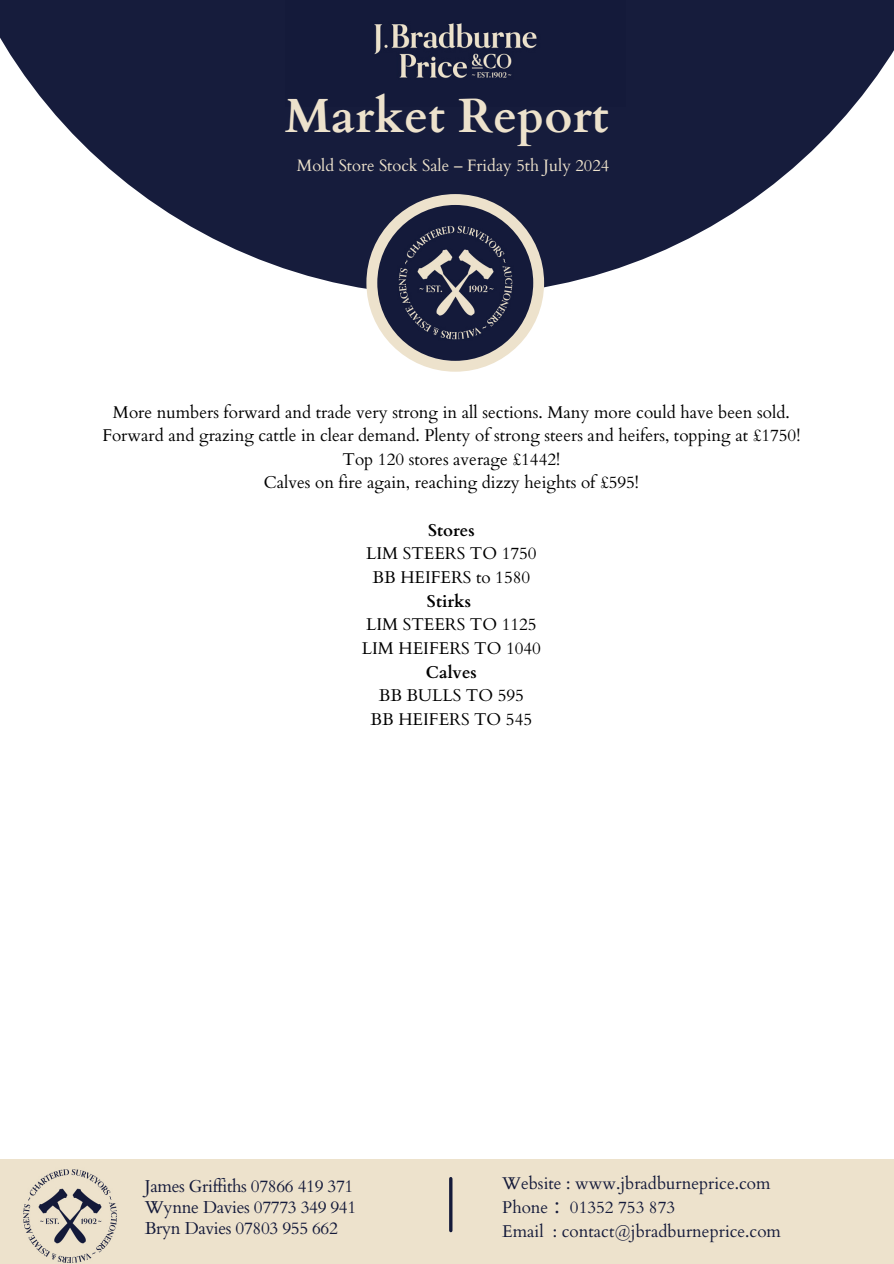
<style>
.page{position:relative;width:894px;height:1264px;background:#fff}
.page>*{position:absolute;margin:0;border:0;box-sizing:border-box;transform-origin:0 0}
.t1{font:700 48px "Cardo";color:#ede2cc}
.t2{font:17.25px "Cardo";letter-spacing:-.02em;color:#141a3a}
.t3{font:17.1px "Cardo";color:#000}
.t4{font:17.1px "Cardo";color:#141a3a}
.t5{font:700 17.1px "Cardo";color:#000}
.t6{font:16.5px "Cardo";color:#ede2cc}
.s1{font-family:"Noto Sans CJ Ksc"}
</style>
<div class="page">
<svg style="left:0;top:0;width:893px;height:295px;fill:#161c3c"></svg>
<svg style="left:366px;top:194px;width:178px;height:178px;background:#e8dec9"></svg>
<img style="left:377px;top:205px;width:156px;height:156px;border-radius:50%">
<div style="left:0;top:1159px;width:893px;height:104px;background:#ede2cc"></div>
<hr style="left:449px;top:1178px;width:3px;height:52px;background:#141a3a">
<img style="left:23px;top:1169px;width:94px;height:94px">
<img style="left:285px;top:0;width:340px;height:106px">
<p class="t1" style="left:284px;top:84px;width:325px">Market Report</p>
<p class="t6" style="left:297px;top:155px;width:314px">Mold Store Stock Sale – Friday 5th July 2024</p>
<p class="t3" style="left:113px;top:400px;width:678px">More numbers forward and trade very strong in all sections. Many more could have been sold.</p>
<p class="t3" style="left:102px;top:424px;width:699px">Forward and grazing cattle in clear demand. Plenty of strong steers and heifers, topping at £1750!</p>
<p class="t3" style="left:342px;top:448px;width:219px">Top 120 stores average £1442!</p>
<p class="t3" style="left:264px;top:471px;width:376px">Calves on fire again, reaching dizzy heights of £595!</p>
<p class="t5" style="left:428px;top:519px;width:48px">Stores</p>
<p class="t3" style="left:366px;top:542px;width:172px">LIM STEERS TO 1750</p>
<p class="t3" style="left:372px;top:566px;width:159px">BB HEIFERS to 1580</p>
<p class="t5" style="left:427px;top:589px;width:46px">Stirks</p>
<p class="t3" style="left:366px;top:613px;width:172px">LIM STEERS TO 1125</p>
<p class="t3" style="left:361px;top:637px;width:181px">LIM HEIFERS TO 1040</p>
<p class="t5" style="left:426px;top:660px;width:52px">Calves</p>
<p class="t3" style="left:379px;top:684px;width:146px">BB BULLS TO 595</p>
<p class="t3" style="left:370px;top:708px;width:163px">BB HEIFERS TO 545</p>
<p class="t2" style="left:145px;top:1174px;width:210px">James Griffiths 07866 419 371</p>
<p class="t2" style="left:145px;top:1195px;width:213px">Wynne Davies 07773 349 941</p>
<p class="t2" style="left:145px;top:1217px;width:194px">Bryn Davies 07803 955 662</p>
<p class="t4" style="left:502px;top:1172px;width:270px">Website : www.jbradburneprice.com</p>
<p class="t4" style="left:502px;top:1195px;width:174px">Phone <span class="s1">：</span>01352 753 873</p>
<p class="t4" style="left:502px;top:1219px;width:280px">Email : contact@jbradburneprice.com</p>
</div>
